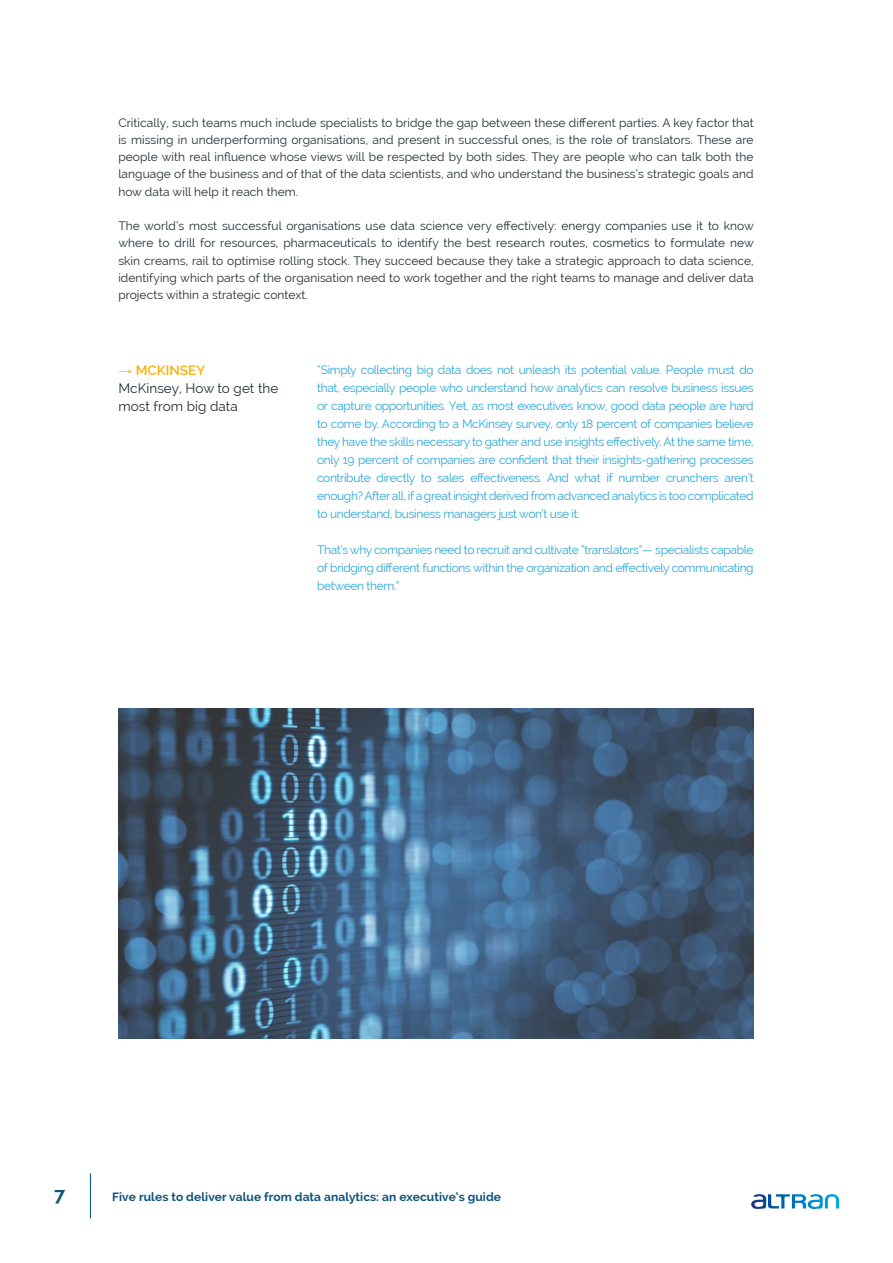
<style>
.page{position:relative;width:893px;height:1263px;background:#fff}
.page>*{position:absolute;margin:0;border:0;box-sizing:border-box;transform-origin:0 0}
.t1{font:700 19.5px "Raleway";color:#0f547d}
.t2{font:13.5px/18px "Raleway";letter-spacing:.005em;color:#232c35}
.t3{font:12px/17.2px "Raleway";letter-spacing:.005em;color:#232c35;text-align:justify}
.t4{font:12px/18px "Raleway";letter-spacing:-.03em;color:#2ca7d8;text-align:justify}
.t5{font:700 12px "Raleway";letter-spacing:.005em;color:#0f547d}
.s1{font-family:"Arial";font-weight:700;color:#f9b000}
.s2{font-weight:600;color:#f9b000}
</style>
<div class="page">
<svg style="left:751px;top:1194px;width:88px;height:15px"></svg>
<hr style="left:90px;top:1173px;width:1px;height:45px;background:#0f547d">
<img style="left:118px;top:708px;width:636px;height:331px">
<p class="t3" style="left:118px;top:114px;width:637px">Critically, such teams much include specialists to bridge the gap between these different parties. A key factor that is missing in underperforming organisations, and present in successful ones, is the role of translators. These are people with real influence whose views will be respected by both sides. They are people who can talk both the language of the business and of that of the data scientists, and who understand the business’s strategic goals and how data will help it reach them.</p>
<p class="t3" style="left:118px;top:217px;width:637px">The world’s most successful organisations use data science very effectively: energy companies use it to know where to drill for resources, pharmaceuticals to identify the best research routes, cosmetics to formulate new skin creams, rail to optimise rolling stock. They succeed because they take a strategic approach to data science, identifying which parts of the organisation need to work together and the right teams to manage and deliver data projects within a strategic context.</p>
<p class="t2" style="left:118px;top:361px;width:161px"><span class="s1">→</span> <span class="s2">MCKINSEY<br></span>McKinsey, How to get the most from big data</p>
<p class="t4" style="left:317px;top:361px;width:438px">“Simply collecting big data does not unleash its potential value. People must do that, especially people who understand how analytics can resolve business issues or capture opportunities. Yet, as most executives know, good data people are hard to come by. According to a McKinsey survey, only 18 percent of companies believe they have the skills necessary to gather and use insights effectively. At the same time, only 19 percent of companies are confident that their insights-gathering processes contribute directly to sales effectiveness. And what if number crunchers aren’t enough? After all, if a great insight derived from advanced analytics is too complicated to understand, business managers just won’t use it.</p>
<p class="t4" style="left:317px;top:541px;width:438px">That’s why companies need to recruit and cultivate “translators”— specialists capable of bridging different functions within the organization and effectively communicating between them.”</p>
<h1 class="t1" style="left:54px;top:1183px;width:13px">7</h1>
<p class="t5" style="left:112px;top:1190px;width:390px">Five rules to deliver value from data analytics: an executive’s guide</p>
</div>
